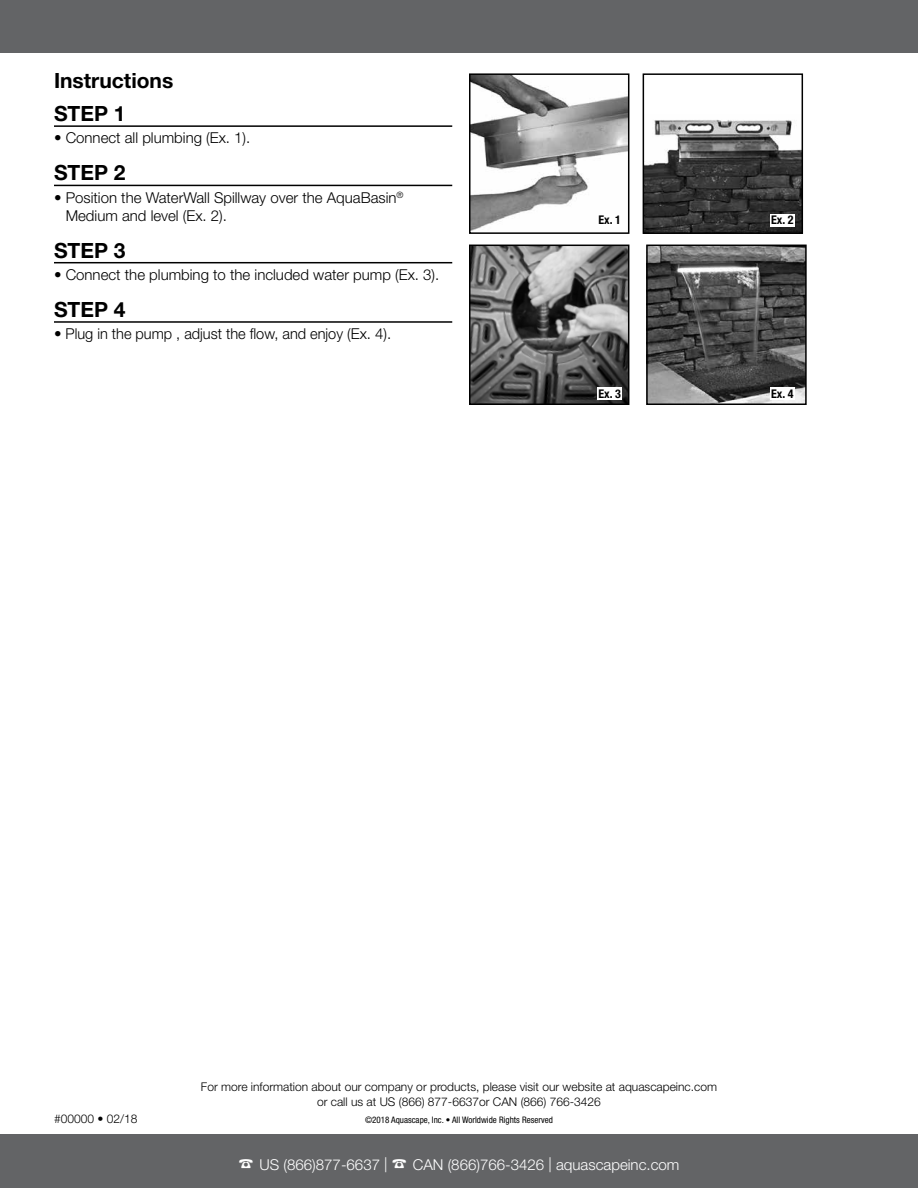
<style>
.page{position:relative;width:918px;height:1188px;background:#fff}
.page>*{position:absolute;margin:0;border:0;box-sizing:border-box;transform-origin:0 0}
.t1{font:700 21px/32.7px "Helvetica Neue LT Std";color:#000}
.t2{font:300 15px/18px "Helvetica Neue LT Std";color:#000}
.t3{font:300 15px "Helvetica Neue LT Std";color:#fff}
.t4{font:300 12px/14.4px "Helvetica Neue LT Std";color:#000;text-align:center}
.t5{font:700 condensed 12px "Helvetica Neue LT Std";color:#000}
.t6{font:condensed 9px "Helvetica Neue LT Std";color:#000}
</style>
<div class="page">
<div style="left:0;top:0;width:918px;height:53px;background:#636466"></div>
<div style="left:0;top:1134px;width:918px;height:54px;background:#636466"></div>
<hr style="left:54px;top:125px;width:398px;height:2px;background:#000">
<hr style="left:54px;top:185px;width:398px;height:1px;background:#000">
<hr style="left:54px;top:262px;width:398px;height:1px;background:#000">
<hr style="left:54px;top:321px;width:398px;height:2px;background:#000">
<img style="left:472px;top:76px;width:154px;height:155px">
<div style="left:469px;top:73px;width:160px;height:161px;border:2px solid #000"></div>
<img style="left:646px;top:119px;width:154px;height:112px">
<div style="left:643px;top:73px;width:160px;height:161px;border:2px solid #000"></div>
<img style="left:649px;top:248px;width:155px;height:154px">
<div style="left:646px;top:245px;width:161px;height:160px;border:2px solid #000"></div>
<div style="left:597px;top:214px;width:25px;height:12px;background:#fff"></div>
<div style="left:770px;top:214px;width:25px;height:12px;background:#fff"></div>
<div style="left:770px;top:388px;width:25px;height:12px;background:#fff"></div>
<img style="left:472px;top:248px;width:154px;height:154px">
<div style="left:469px;top:245px;width:160px;height:160px;border:2px solid #000"></div>
<div style="left:597px;top:388px;width:25px;height:12px;background:#fff"></div>
<h1 class="t1" style="left:54px;top:64px;width:121px">Instructions<br>STEP 1</h1>
<p class="t2" style="left:54px;top:129px;width:198px">• Connect all plumbing (Ex. 1).</p>
<h1 class="t1" style="left:54px;top:156px;width:73px">STEP 2</h1>
<p class="t2" style="left:66px;top:188px;width:339px;text-indent:-12px">• Position the WaterWall Spillway over the AquaBasin<sup>®<br></sup>Medium and level (Ex. 2).</p>
<h1 class="t1" style="left:54px;top:233px;width:73px">STEP 3</h1>
<p class="t2" style="left:54px;top:265px;width:387px">• Connect the plumbing to the included water pump (Ex. 3).</p>
<h1 class="t1" style="left:54px;top:293px;width:73px">STEP 4</h1>
<p class="t2" style="left:54px;top:325px;width:339px">• Plug in the pump , adjust the flow, and enjoy (Ex. 4).</p>
<p class="t5" style="left:598px;top:213px;width:24px">Ex. 1</p>
<p class="t5" style="left:771px;top:213px;width:24px">Ex. 2</p>
<p class="t5" style="left:598px;top:387px;width:24px">Ex. 3</p>
<p class="t5" style="left:771px;top:387px;width:24px">Ex. 4</p>
<p class="t4" style="left:201px;top:1080px;width:518px">For more information about our company or products, please visit our website at aquascapeinc.com or call us at US (866) 877-6637or CAN (866) 766-3426</p>
<p class="t4" style="left:54px;top:1111px;width:85px">#00000 • 02/18</p>
<p class="t6" style="left:365px;top:1115px;width:189px">©2018 Aquascape, Inc. • All Worldwide Rights Reserved</p>
<p class="t3" style="left:238px;top:1155px;width:443px">☎ US (866)877-6637 | ☎ CAN (866)766-3426 | aquascapeinc.com</p>
</div>
